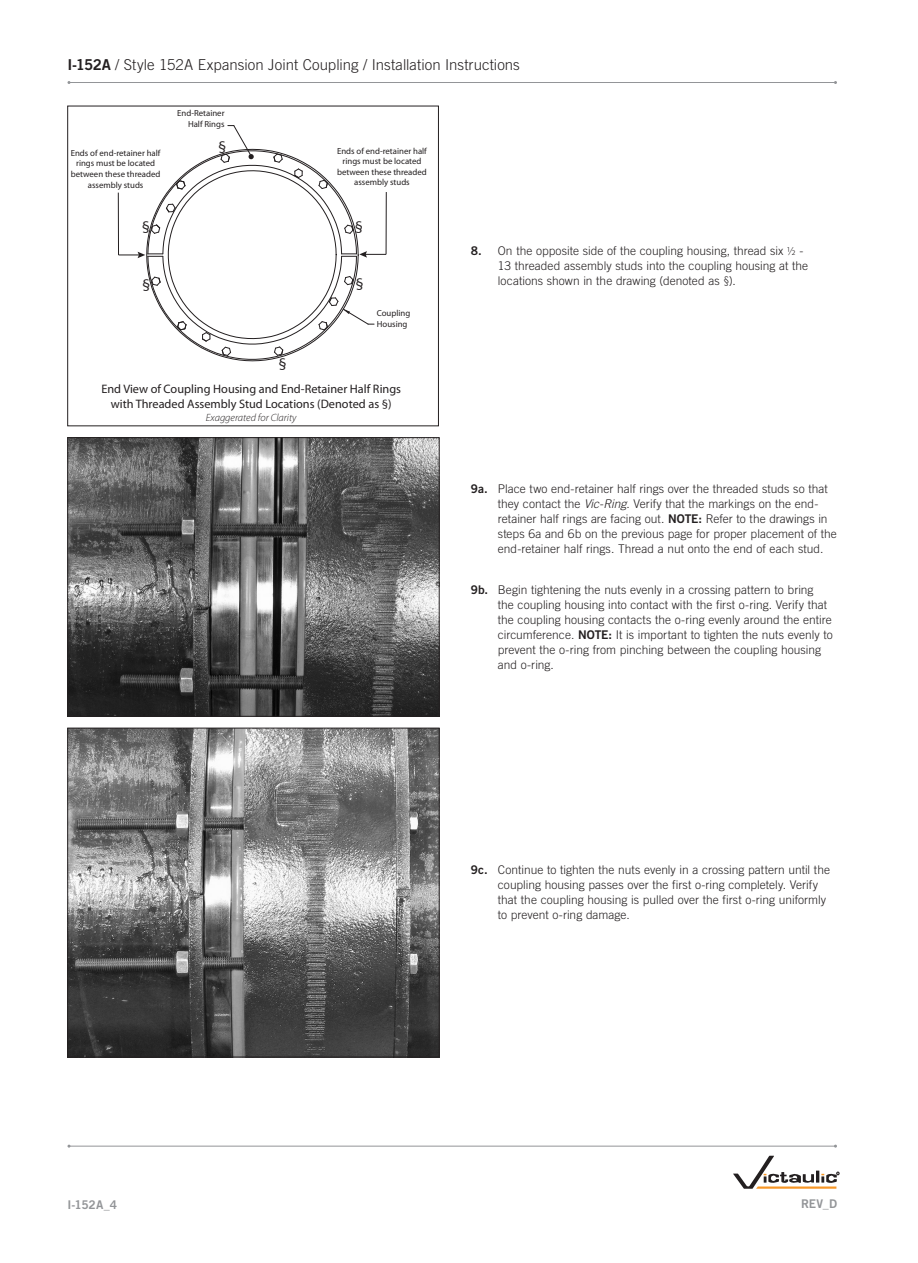
<style>
.page{position:relative;width:918px;height:1263px;background:#fff}
.page>*{position:absolute;margin:0;border:0;box-sizing:border-box;transform-origin:0 0}
.t1{font:15.75px "Myriad Pro";color:#231f20}
.t2{font:300 15px "Trade Gothic LT Std";letter-spacing:.005em;color:#231f20}
.t3{font:12.3px/14.7px "Myriad Pro";color:#231f20;text-align:center}
.Body_ind{font:300 12px/15px "Trade Gothic LT Std";color:#231f20}
.t4{font:12px "Trade Gothic LT Std Bd 2";letter-spacing:-.015em;color:#939598}
.t5{font:italic 300 10.5px "Myriad Pro";color:#231f20}
.t6{font:8.85px/10.5px "Myriad Pro";color:#231f20;text-align:center}
.s1{font-family:"Trade Gothic LT Std Bd 2";font-weight:400}
.s2{font-family:"Myriad Pro"}
.s3{font-style:italic}
</style>
<div class="page">
<svg style="left:733px;top:1156px;width:106px;height:33px"></svg>
<hr style="left:69px;top:1146px;width:767px;height:1px;background:#939598">
<hr style="left:69px;top:82px;width:767px;height:1px;background:#939598">
<hr style="left:386px;top:192px;width:1px;height:62px;background:#231f20">
<svg style="left:119px;top:125px;width:267px;height:236px"></svg>
<hr style="left:118px;top:193px;width:1px;height:62px;background:#231f20">
<img style="left:70px;top:439px;width:367px;height:275px">
<div style="left:68px;top:437px;width:371px;height:279px;border:1px solid #231f20"></div>
<img style="left:70px;top:730px;width:367px;height:325px">
<div style="left:68px;top:728px;width:371px;height:329px;border:1px solid #231f20"></div>
<p class="t2" style="left:68px;top:56px;width:454px"><span class="s1">I-152A</span> / Style 152A Expansion Joint Coupling / Installation Instructions</p>
<p class="t6" style="left:177px;top:108px;width:49px;text-align:right">End-Retainer<br>Half Rings</p>
<p class="t6" style="left:71px;top:148px;width:91px">Ends of end-retainer half rings must be located between these threaded assembly studs</p>
<p class="t1" style="left:218px;top:137px;width:10px">§</p>
<p class="t6" style="left:337px;top:145px;width:91px">Ends of end-retainer half rings must be located between these threaded assembly studs</p>
<p class="t1" style="left:142px;top:217px;width:10px">§</p>
<p class="t1" style="left:355px;top:217px;width:10px">§</p>
<p class="t1" style="left:142px;top:275px;width:10px">§</p>
<p class="t1" style="left:355px;top:274px;width:10px">§</p>
<p class="t6" style="left:377px;top:308px;width:35px;text-align:left">Coupling<br>Housing</p>
<p class="t1" style="left:279px;top:354px;width:10px">§</p>
<p class="t3" style="left:101px;top:382px;width:301px">End View of Coupling Housing and End-Retainer Half Rings with Threaded Assembly Stud Locations (Denoted as §)</p>
<p class="t5" style="left:206px;top:412px;width:92px">Exaggerated for Clarity</p>
<p class="Body_ind" style="left:498px;top:243px;width:312px;text-indent:-27px"><span class="s1">8.</span> On the opposite side of the coupling housing, thread six <span class="s2">1/2</span> -<br>13 threaded assembly studs into the coupling housing at the locations shown in the drawing (denoted as §).</p>
<p class="Body_ind" style="left:498px;top:481px;width:341px;text-indent:-27px"><span class="s1">9a.</span> Place two end-retainer half rings over the threaded studs so that they contact the <span class="s3">Vic-Ring</span>. Verify that the markings on the end&shy;retainer half rings are facing out. <span class="s1">NOTE:</span> Refer to the drawings in steps 6a and 6b on the previous page for proper placement of the end-retainer half rings. Thread a nut onto the end of each stud.</p>
<p class="Body_ind" style="left:498px;top:582px;width:336px;text-indent:-27px"><span class="s1">9b.</span> Begin tightening the nuts evenly in a crossing pattern to bring<br>the coupling housing into contact with the first o-ring. Verify that the coupling housing contacts the o-ring evenly around the entire circumference. <span class="s1">NOTE:</span> It is important to tighten the nuts evenly to prevent the o-ring from pinching between the coupling housing and o-ring.</p>
<p class="Body_ind" style="left:498px;top:862px;width:334px;text-indent:-27px"><span class="s1">9c.</span> Continue to tighten the nuts evenly in a crossing pattern until the coupling housing passes over the first o-ring completely. Verify that the coupling housing is pulled over the first o-ring uniformly to prevent o-ring damage.</p>
<p class="t4" style="left:68px;top:1197px;width:51px">I-152A_4</p>
<p class="t4" style="left:801px;top:1197px;width:37px">REV_D</p>
</div>
